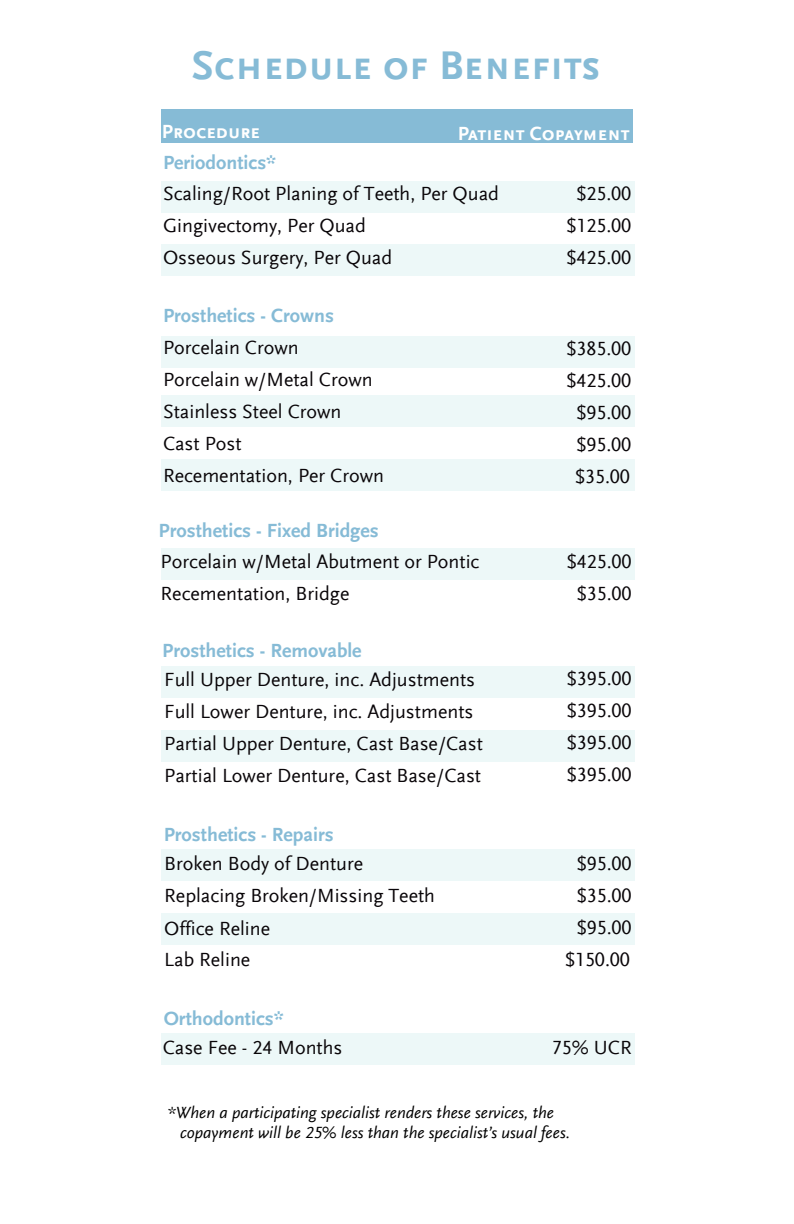
<style>
.page{position:relative;width:794px;height:1224px;background:#fff}
.page>*{position:absolute;margin:0;border:0;box-sizing:border-box;transform-origin:0 0}
.t1{font:700 42px "Scala Sans Sc Offc Pro";letter-spacing:.01em;color:#86bbd6}
.t2{font:20px/32px "Scala Sans Offc Pro";color:#090508}
.t3{font:700 20px "Scala Sans Offc Pro";color:#86bbd6}
.t4{font:700 20px "Scala Sans Sc Offc Pro";color:#fff}
.t5{font:italic 17px/20.4px "Scala Sans Offc Pro";color:#000101}
</style>
<div class="page">
<div style="left:162px;top:244px;width:473px;height:31px;background:#edf8f8"></div>
<div style="left:162px;top:181px;width:473px;height:31px;background:#edf8f8"></div>
<div style="left:162px;top:336px;width:473px;height:31px;background:#edf8f8"></div>
<div style="left:162px;top:395px;width:473px;height:31px;background:#edf8f8"></div>
<div style="left:162px;top:459px;width:473px;height:32px;background:#edf8f8"></div>
<div style="left:162px;top:548px;width:473px;height:31px;background:#edf8f8"></div>
<div style="left:162px;top:666px;width:473px;height:32px;background:#edf8f8"></div>
<div style="left:162px;top:730px;width:473px;height:32px;background:#edf8f8"></div>
<div style="left:162px;top:849px;width:473px;height:32px;background:#edf8f8"></div>
<div style="left:162px;top:913px;width:473px;height:32px;background:#edf8f8"></div>
<div style="left:162px;top:1033px;width:473px;height:32px;background:#edf8f8"></div>
<div style="left:161px;top:109px;width:472px;height:34px;background:#86bbd6"></div>
<h1 class="t1" style="left:192px;top:41px;width:410px">Schedule of Benefits</h1>
<p class="t4" style="left:162px;top:120px;width:100px">Procedure</p>
<p class="t4" style="left:458px;top:122px;width:173px">Patient Copayment</p>
<p class="t3" style="left:163px;top:151px;width:115px">Periodontics*</p>
<p class="t2" style="left:163px;top:178px;width:337px">Scaling/Root Planing of Teeth, Per Quad<br>Gingivectomy, Per Quad<br>Osseous Surgery, Per Quad</p>
<p class="t2" style="left:566px;top:178px;width:67px;text-align:center">$25.00 $125.00</p>
<p class="t2" style="left:566px;top:242px;width:67px">$425.00</p>
<p class="t3" style="left:163px;top:304px;width:173px">Prosthetics - Crowns</p>
<p class="t2" style="left:163px;top:331px;width:222px">Porcelain Crown<br>Porcelain w/Metal Crown<br>Stainless Steel Crown<br>Cast Post<br>Recementation, Per Crown</p>
<p class="t3" style="left:159px;top:519px;width:222px">Prosthetics - Fixed Bridges</p>
<p class="t2" style="left:161px;top:546px;width:320px">Porcelain w/Metal Abutment or Pontic<br>Recementation, Bridge</p>
<p class="t3" style="left:162px;top:639px;width:201px">Prosthetics - Removable</p>
<p class="t2" style="left:164px;top:664px;width:320px">Full Upper Denture, inc. Adjustments Full Lower Denture, inc. Adjustments Partial Upper Denture, Cast Base/Cast Partial Lower Denture, Cast Base/Cast</p>
<p class="t3" style="left:164px;top:823px;width:171px">Prosthetics - Repairs</p>
<p class="t2" style="left:164px;top:848px;width:272px">Broken Body of Denture<br>Replacing Broken/Missing Teeth</p>
<p class="t2" style="left:164px;top:913px;width:107px">Office Reline</p>
<p class="t2" style="left:164px;top:944px;width:88px">Lab Reline</p>
<p class="t3" style="left:164px;top:1007px;width:122px">Orthodontics*</p>
<p class="t2" style="left:566px;top:333px;width:67px;text-align:center">$385.00 $425.00 $95.00 $95.00 $35.00</p>
<p class="t2" style="left:567px;top:545px;width:67px;text-align:center">$425.00 $35.00</p>
<p class="t2" style="left:567px;top:663px;width:67px;text-align:justify">$395.00 $395.00 $395.00 $395.00</p>
<p class="t2" style="left:565px;top:848px;width:68px;text-align:center">$95.00 $35.00 $95.00 $150.00</p>
<p class="t2" style="left:163px;top:1032px;width:181px">Case Fee - 24 Months</p>
<p class="t2" style="left:552px;top:1032px;width:81px">75% UCR</p>
<p class="t5" style="left:180px;top:1102px;width:391px;text-indent:-13px">*When a participating specialist renders these services, the copayment will be 25% less than the specialist’s usual fees.</p>
</div>
